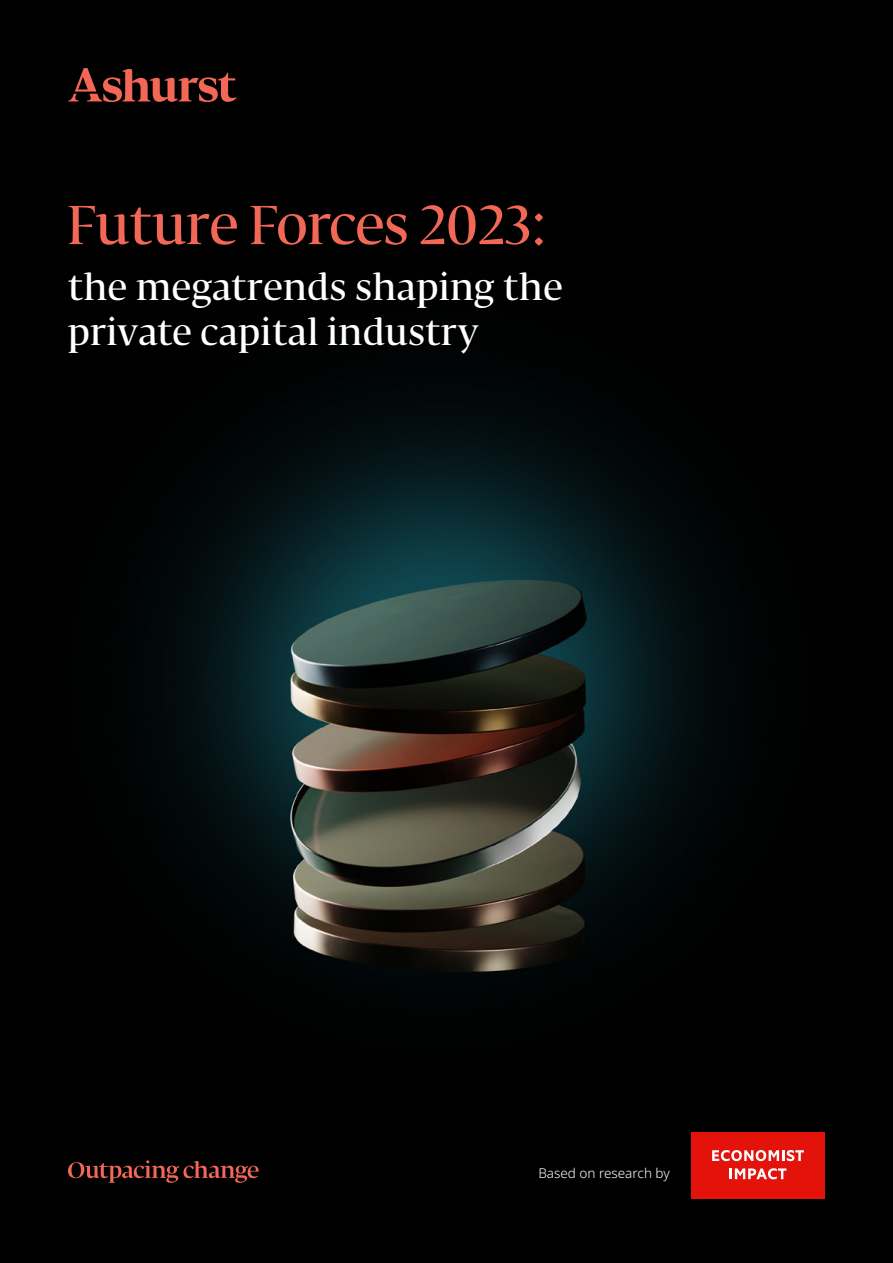
<style>
.page{position:relative;width:893px;height:1263px;background:#fff}
.page>*{position:absolute;margin:0;border:0;box-sizing:border-box;transform-origin:0 0}
.t1{font:500 54px "Fedra Serif Display";letter-spacing:.01em;color:#f26756}
.t2{font:500 36px/45px "Fedra Serif Display";letter-spacing:.03em;color:#fff}
.t3{font:300 13.5px "Noto Sans";color:#fff}
</style>
<div class="page">
<img style="left:0;top:0;width:893px;height:1263px">
<svg style="left:68px;top:68px;width:168px;height:34px;background:#58251f"></svg>
<svg style="left:68px;top:1160px;width:191px;height:23px;background:#3d1a15"></svg>
<div style="left:691px;top:1132px;width:134px;height:67px;background:#e3120b"></div>
<svg style="left:712px;top:1150px;width:92px;height:11px"></svg>
<svg style="left:729px;top:1168px;width:57px;height:11px"></svg>
<h1 class="t1" style="left:68px;top:193px;width:479px">Future Forces 2023:</h1>
<p class="t2" style="left:68px;top:269px;width:496px">the megatrends shaping the private capital industry</p>
<p class="t3" style="left:538px;top:1165px;width:133px">Based on research by</p>
</div>
